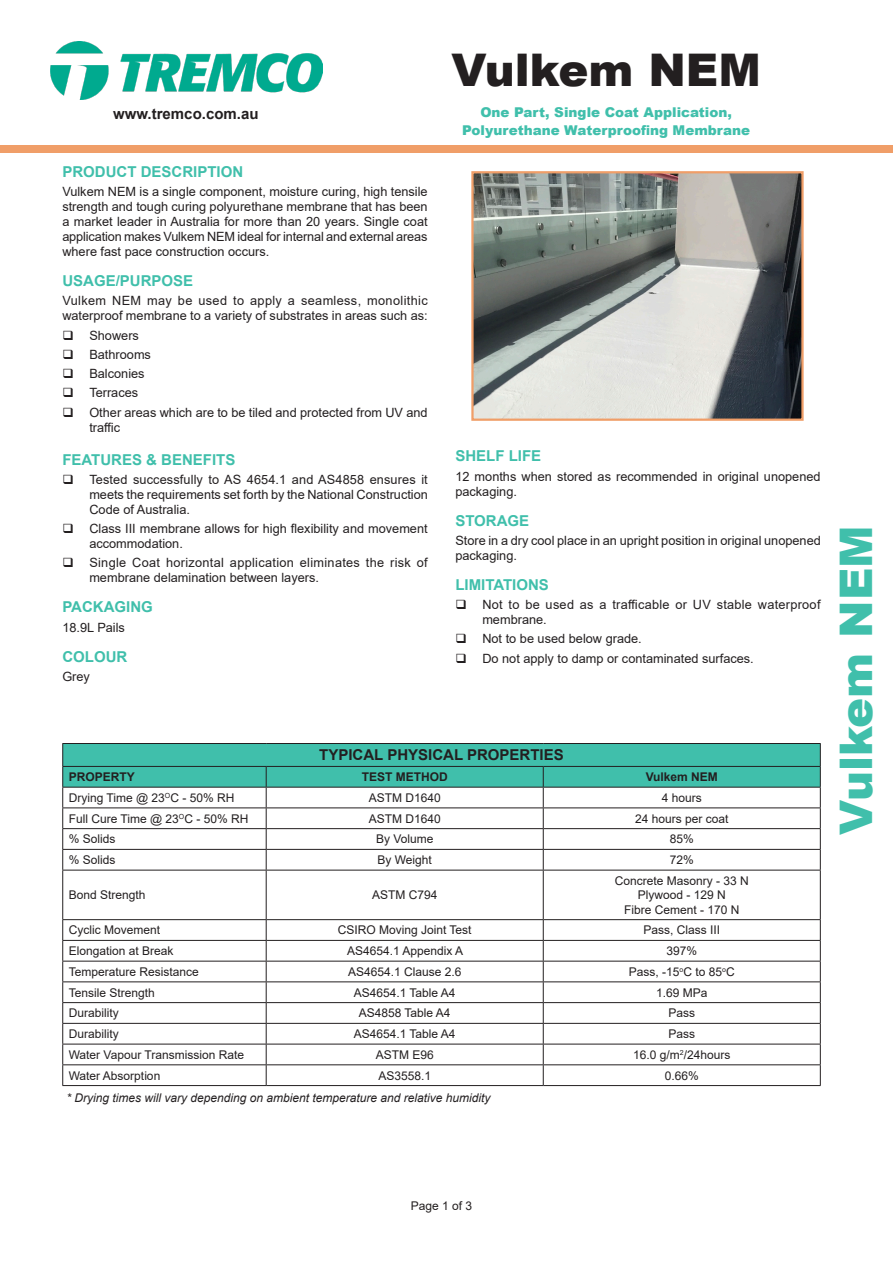
<style>
.page{position:relative;width:893px;height:1263px;background:#fff}
.page>*{position:absolute;margin:0;border:0;box-sizing:border-box;transform-origin:0 0}
.t1{font:900 45px "Arial";color:#40bfab}
.t2{font:900 45px "Arial";color:#231f20}
.t3{font:700 15px "Arial";color:#40bfab}
.t4{font:700 15px "Arial";color:#231f20}
.t5{font:900 13.5px "Arial";color:#40bfab}
.t6{font:12.75px/15px "Arial";color:#231f20}
.t7{font:12.75px/15px "Arial";letter-spacing:.025em;color:#231f20}
.t8{font:12.75px/15px "Arial";letter-spacing:.02em;color:#231f20}
.t9{font:12px "Arial";color:#231f20}
.t10{font:italic 12px "Arial";color:#231f20}
.t11{font:700 12px "Arial";color:#231f20}
</style>
<div class="page">
<img style="left:51px;top:41px;width:271px;height:58px">
<div style="left:0;top:145px;width:893px;height:7px;background:#f09e68"></div>
<img style="left:474px;top:174px;width:327px;height:244px">
<div style="left:471px;top:171px;width:333px;height:250px;border:2px solid #f09e68"></div>
<svg style="left:62px;top:743px;width:759px;height:127px"></svg>
<hr style="left:62px;top:870px;width:204px;height:1px;background:#231f20">
<hr style="left:62px;top:870px;width:1px;height:49px;background:#231f20">
<hr style="left:266px;top:870px;width:277px;height:1px;background:#231f20">
<hr style="left:266px;top:870px;width:1px;height:49px;background:#231f20">
<hr style="left:543px;top:870px;width:278px;height:1px;background:#231f20">
<hr style="left:543px;top:870px;width:1px;height:49px;background:#231f20">
<hr style="left:820px;top:870px;width:1px;height:49px;background:#231f20">
<hr style="left:62px;top:919px;width:204px;height:1px;background:#231f20">
<hr style="left:266px;top:919px;width:277px;height:1px;background:#231f20">
<hr style="left:543px;top:919px;width:278px;height:1px;background:#231f20">
<hr style="left:62px;top:940px;width:204px;height:1px;background:#231f20">
<hr style="left:266px;top:940px;width:277px;height:1px;background:#231f20">
<hr style="left:543px;top:940px;width:278px;height:1px;background:#231f20">
<hr style="left:62px;top:961px;width:204px;height:1px;background:#231f20">
<hr style="left:266px;top:961px;width:277px;height:1px;background:#231f20">
<hr style="left:543px;top:961px;width:278px;height:1px;background:#231f20">
<hr style="left:62px;top:981px;width:204px;height:1px;background:#231f20">
<hr style="left:266px;top:981px;width:277px;height:1px;background:#231f20">
<hr style="left:543px;top:981px;width:278px;height:1px;background:#231f20">
<hr style="left:62px;top:1002px;width:204px;height:1px;background:#231f20">
<hr style="left:266px;top:1002px;width:277px;height:1px;background:#231f20">
<hr style="left:543px;top:1002px;width:278px;height:1px;background:#231f20">
<hr style="left:62px;top:1023px;width:204px;height:1px;background:#231f20">
<hr style="left:266px;top:1023px;width:277px;height:1px;background:#231f20">
<hr style="left:543px;top:1023px;width:278px;height:1px;background:#231f20">
<hr style="left:62px;top:1044px;width:204px;height:1px;background:#231f20">
<hr style="left:266px;top:1044px;width:277px;height:1px;background:#231f20">
<hr style="left:543px;top:1044px;width:278px;height:1px;background:#231f20">
<hr style="left:62px;top:1064px;width:204px;height:1px;background:#231f20">
<svg style="left:62px;top:920px;width:1px;height:165px"></svg>
<hr style="left:266px;top:1064px;width:277px;height:1px;background:#231f20">
<svg style="left:266px;top:920px;width:1px;height:165px"></svg>
<hr style="left:543px;top:1064px;width:278px;height:1px;background:#231f20">
<svg style="left:543px;top:920px;width:1px;height:165px"></svg>
<svg style="left:820px;top:920px;width:1px;height:165px"></svg>
<hr style="left:62px;top:1085px;width:204px;height:1px;background:#231f20">
<hr style="left:266px;top:1085px;width:277px;height:1px;background:#231f20">
<hr style="left:543px;top:1085px;width:278px;height:1px;background:#231f20">
<p class="t4" style="left:113px;top:103px;width:147px">www.tremco.com.au</p>
<p class="t3" style="left:62px;top:161px;width:182px">PRODUCT DESCRIPTION</p>
<p class="t6" style="left:62px;top:184px;width:367px;text-align:justify">Vulkem NEM is a single component, moisture curing, high tensile strength and tough curing polyurethane membrane that has been a market leader in Australia for more than 20 years. Single coat application makes Vulkem NEM ideal for internal and external areas where fast pace construction occurs.</p>
<p class="t3" style="left:62px;top:270px;width:132px">USAGE/PURPOSE</p>
<p class="t6" style="left:62px;top:293px;width:367px">Vulkem NEM may be used to apply a seamless, monolithic waterproof membrane to a variety of substrates in areas such as:</p>
<p class="t6" style="left:89px;top:327px;width:51px">Showers</p>
<p class="t6" style="left:89px;top:347px;width:63px">Bathrooms</p>
<p class="t6" style="left:89px;top:366px;width:57px">Balconies</p>
<p class="t6" style="left:89px;top:385px;width:50px">Terraces</p>
<p class="t6" style="left:89px;top:404px;width:340px">Other areas which are to be tiled and protected from UV and traffic</p>
<p class="t3" style="left:62px;top:449px;width:175px">FEATURES &amp; BENEFITS</p>
<p class="t6" style="left:89px;top:472px;width:340px;text-align:justify">Tested successfully to AS 4654.1 and AS4858 ensures it meets the requirements set forth by the National Construction Code of Australia.</p>
<p class="t6" style="left:89px;top:521px;width:340px">Class III membrane allows for high flexibility and movement accommodation.</p>
<p class="t7" style="left:89px;top:555px;width:340px">Single Coat horizontal application eliminates the risk of membrane delamination between layers.</p>
<p class="t3" style="left:62px;top:596px;width:92px">PACKAGING</p>
<p class="t6" style="left:62px;top:619px;width:64px">18.9L Pails</p>
<p class="t3" style="left:62px;top:646px;width:66px">COLOUR</p>
<p class="t6" style="left:62px;top:669px;width:29px">Grey</p>
<p class="t2" style="left:451px;top:37px;width:311px">Vulkem NEM</p>
<p class="t5" style="left:480px;top:103px;width:253px">One Part, Single Coat Application,</p>
<p class="t5" style="left:462px;top:121px;width:289px">Polyurethane Waterproofing Membrane</p>
<p class="t3" style="left:455px;top:445px;width:87px">SHELF LIFE</p>
<p class="t6" style="left:455px;top:468px;width:367px">12 months when stored as recommended in original unopened packaging.</p>
<p class="t3" style="left:455px;top:510px;width:75px">STORAGE</p>
<p class="t6" style="left:455px;top:533px;width:367px">Store in a dry cool place in an upright position in original unopened packaging.</p>
<p class="t3" style="left:455px;top:574px;width:95px">LIMITATIONS</p>
<p class="t8" style="left:482px;top:597px;width:340px">Not to be used as a trafficable or UV stable waterproof membrane.</p>
<p class="t6" style="left:482px;top:631px;width:161px">Not to be used below grade.</p>
<p class="t6" style="left:482px;top:650px;width:273px">Do not apply to damp or contaminated surfaces.</p>
<p class="t4" style="left:319px;top:744px;width:246px">TYPICAL PHYSICAL PROPERTIES</p>
<p class="t11" style="left:69px;top:768px;width:68px">PROPERTY</p>
<p class="t11" style="left:362px;top:768px;width:88px">TEST METHOD</p>
<p class="t11" style="left:646px;top:768px;width:74px">Vulkem NEM</p>
<p class="t9" style="left:69px;top:789px;width:167px">Drying Time @ 23<sup>O</sup>C - 50% RH</p>
<p class="t9" style="left:369px;top:789px;width:74px">ASTM D1640</p>
<p class="t9" style="left:662px;top:789px;width:42px">4 hours</p>
<p class="t9" style="left:69px;top:810px;width:181px">Full Cure Time @ 23<sup>O</sup>C - 50% RH</p>
<p class="t9" style="left:369px;top:810px;width:74px">ASTM D1640</p>
<p class="t9" style="left:635px;top:810px;width:95px">24 hours per coat</p>
<p class="t9" style="left:69px;top:831px;width:48px">% Solids</p>
<p class="t9" style="left:376px;top:831px;width:59px">By Volume</p>
<p class="t9" style="left:670px;top:831px;width:26px">85%</p>
<p class="t9" style="left:69px;top:852px;width:48px">% Solids</p>
<p class="t9" style="left:377px;top:852px;width:56px">By Weight</p>
<p class="t9" style="left:670px;top:852px;width:26px">72%</p>
<p class="t9" style="left:69px;top:887px;width:78px">Bond Strength</p>
<p class="t9" style="left:372px;top:887px;width:67px">ASTM C794</p>
<p class="t9" style="left:615px;top:872px;width:136px">Concrete Masonry - 33 N</p>
<p class="t9" style="left:638px;top:887px;width:90px">Plywood - 129 N</p>
<p class="t9" style="left:624px;top:901px;width:117px">Fibre Cement - 170 N</p>
<p class="t9" style="left:69px;top:922px;width:93px">Cyclic Movement</p>
<p class="t9" style="left:338px;top:922px;width:135px">CSIRO Moving Joint Test</p>
<p class="t9" style="left:643px;top:922px;width:78px">Pass, Class III</p>
<p class="t9" style="left:69px;top:943px;width:106px">Elongation at Break</p>
<p class="t9" style="left:347px;top:943px;width:118px">AS4654.1 Appendix A</p>
<p class="t9" style="left:666px;top:943px;width:32px">397%</p>
<p class="t9" style="left:69px;top:963px;width:132px">Temperature Resistance</p>
<p class="t9" style="left:348px;top:963px;width:115px">AS4654.1 Clause 2.6</p>
<p class="t9" style="left:629px;top:963px;width:107px">Pass, -15<sup>o</sup>C to 85<sup>o</sup>C</p>
<p class="t9" style="left:69px;top:984px;width:88px">Tensile Strength</p>
<p class="t9" style="left:354px;top:984px;width:103px">AS4654.1 Table A4</p>
<p class="t9" style="left:656px;top:984px;width:53px">1.69 MPa</p>
<p class="t9" style="left:69px;top:1005px;width:52px">Durability</p>
<p class="t9" style="left:359px;top:1005px;width:93px">AS4858 Table A4</p>
<p class="t9" style="left:668px;top:1005px;width:28px">Pass</p>
<p class="t9" style="left:69px;top:1025px;width:52px">Durability</p>
<p class="t9" style="left:354px;top:1025px;width:103px">AS4654.1 Table A4</p>
<p class="t9" style="left:668px;top:1025px;width:28px">Pass</p>
<p class="t9" style="left:69px;top:1046px;width:177px">Water Vapour Transmission Rate</p>
<p class="t9" style="left:376px;top:1046px;width:60px">ASTM E96</p>
<p class="t9" style="left:633px;top:1046px;width:99px">16.0 g/m<sup>2</sup>/24hours</p>
<p class="t9" style="left:69px;top:1067px;width:93px">Water Absorption</p>
<p class="t9" style="left:378px;top:1067px;width:54px">AS3558.1</p>
<p class="t9" style="left:665px;top:1067px;width:36px">0.66%</p>
<p class="t10" style="left:66px;top:1089px;width:426px">* Drying times will vary depending on ambient temperature and relative humidity</p>
<p class="t1" style="left:823px;top:834px;width:311px;rotate:-90deg">Vulkem NEM</p>
<p class="t9" style="left:411px;top:1197px;width:63px">Page 1 of 3</p>
</div>
